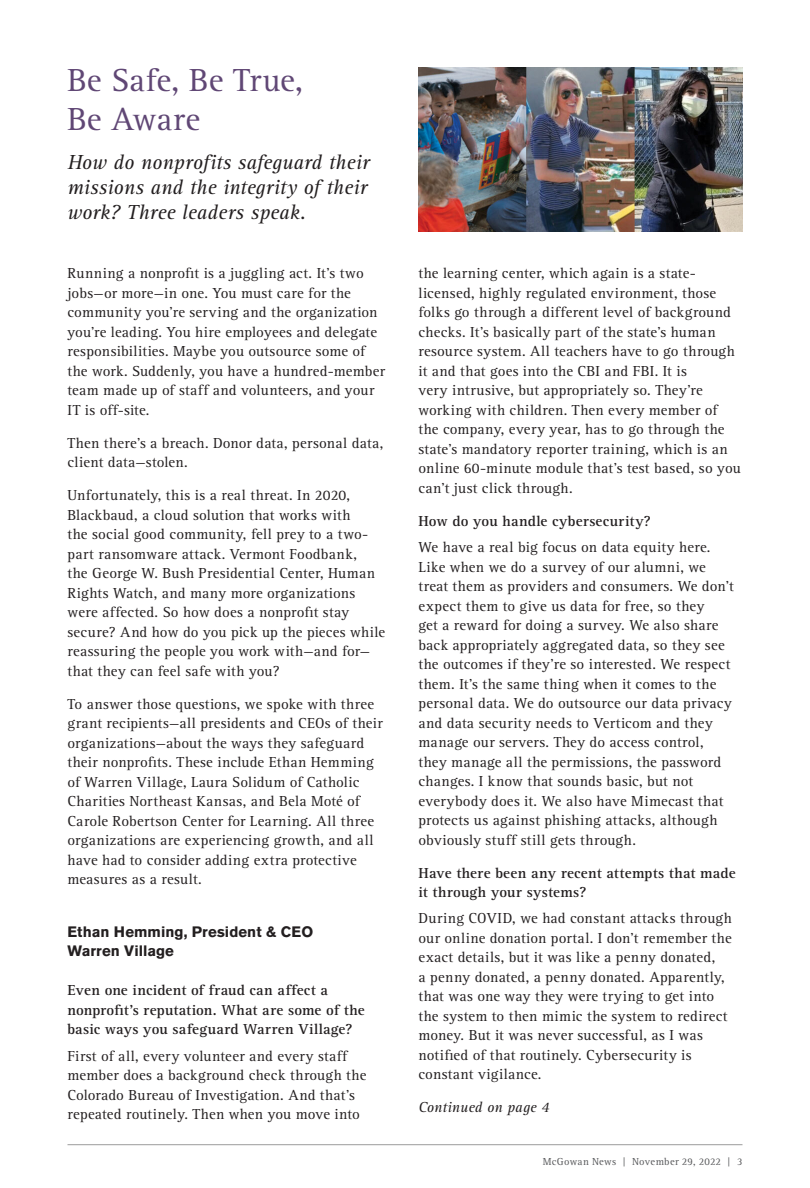
<style>
.page{position:relative;width:810px;height:1188px;background:#fff}
.page>*{position:absolute;margin:0;border:0;box-sizing:border-box;transform-origin:0 0}
.Body_Copy{font:33px/39.6px "Rotis Serif";letter-spacing:-.005em;color:#604775}
.Body_Copy-2{font:italic 21px/25.2px "Rotis Serif";color:#231f20;text-align:justify}
.Body_Copy-3{font:15px/19.5px "Rotis Serif";letter-spacing:.015em;color:#231f20}
.Body_Copy-4{font:700 15px/19.5px "Rotis Serif";letter-spacing:.015em;color:#231f20}
.Grand_Listing_Head{font:700 15px/19.5px "Akzidenz Grotesk Std";letter-spacing:.005em;color:#231f20}
.Body_Copy-5{font:italic 15px "Rotis Serif";letter-spacing:.005em;color:#231f20}
.Body_Copy-6{font:10.5px "Rotis Serif";letter-spacing:.025em;color:#57585a}
</style>
<div class="page">
<hr style="left:68px;top:1144px;width:674px;height:1px;background:#9b9b9b">
<img style="left:419px;top:68px;width:323px;height:164px">
<p class="Body_Copy" style="left:68px;top:61px;width:237px">Be Safe, Be True,<br>Be Aware</p>
<p class="Body_Copy-2" style="left:68px;top:150px;width:304px">How do nonprofits safeguard their missions and the integrity of their work? Three leaders speak.</p>
<p class="Body_Copy-3" style="left:68px;top:264px;width:319px">Running a nonprofit is a juggling act. It’s two jobs—or more—in one. You must care for the community you’re serving and the organization you’re leading. You hire employees and delegate responsibilities. Maybe you outsource some of the work. Suddenly, you have a hundred-member team made up of staff and volunteers, and your IT is off-site.</p>
<p class="Body_Copy-3" style="left:68px;top:434px;width:317px">Then there’s a breach. Donor data, personal data, client data—stolen.</p>
<p class="Body_Copy-3" style="left:68px;top:486px;width:319px">Unfortunately, this is a real threat. In 2020, Blackbaud, a cloud solution that works with<br>the social good community, fell prey to a two&shy;part ransomware attack. Vermont Foodbank,<br>the George W. Bush Presidential Center, Human Rights Watch, and many more organizations were affected. So how does a nonprofit stay secure? And how do you pick up the pieces while reassuring the people you work with—and for— that they can feel safe with you?</p>
<p class="Body_Copy-3" style="left:68px;top:695px;width:317px">To answer those questions, we spoke with three grant recipients—all presidents and CEOs of their organizations—about the ways they safeguard their nonprofits. These include Ethan Hemming of Warren Village, Laura Solidum of Catholic Charities Northeast Kansas, and Bela Moté of Carole Robertson Center for Learning. All three organizations are experiencing growth, and all have had to consider adding extra protective measures as a result.</p>
<p class="Grand_Listing_Head" style="left:68px;top:922px;width:247px">Ethan Hemming, President &amp; CEO<br>Warren Village</p>
<p class="Body_Copy-4" style="left:68px;top:981px;width:299px">Even one incident of fraud can affect a nonprofit’s reputation. What are some of the basic ways you safeguard Warren Village?</p>
<p class="Body_Copy-3" style="left:68px;top:1046px;width:300px">First of all, every volunteer and every staff member does a background check through the Colorado Bureau of Investigation. And that’s repeated routinely. Then when you move into</p>
<p class="Body_Copy-3" style="left:418px;top:264px;width:324px">the learning center, which again is a state&shy;licensed, highly regulated environment, those folks go through a different level of background checks. It’s basically part of the state’s human resource system. All teachers have to go through it and that goes into the CBI and FBI. It is<br>very intrusive, but appropriately so. They’re working with children. Then every member of the company, every year, has to go through the state’s mandatory reporter training, which is an online 60-minute module that’s test based, so you can’t just click through.</p>
<p class="Body_Copy-4" style="left:418px;top:511px;width:234px">How do you handle cybersecurity?</p>
<p class="Body_Copy-3" style="left:418px;top:538px;width:317px">We have a real big focus on data equity here.<br>Like when we do a survey of our alumni, we treat them as providers and consumers. We don’t expect them to give us data for free, so they<br>get a reward for doing a survey. We also share back appropriately aggregated data, so they see the outcomes if they’re so interested. We respect them. It’s the same thing when it comes to the personal data. We do outsource our data privacy and data security needs to Verticom and they manage our servers. They do access control, they manage all the permissions, the password changes. I know that sounds basic, but not everybody does it. We also have Mimecast that protects us against phishing attacks, although obviously stuff still gets through.</p>
<p class="Body_Copy-4" style="left:418px;top:863px;width:319px">Have there been any recent attempts that made it through your systems?</p>
<p class="Body_Copy-3" style="left:418px;top:909px;width:315px">During COVID, we had constant attacks through our online donation portal. I don’t remember the exact details, but it was like a penny donated,<br>a penny donated, a penny donated. Apparently, that was one way they were trying to get into the system to then mimic the system to redirect money. But it was never successful, as I was notified of that routinely. Cybersecurity is constant vigilance.</p>
<p class="Body_Copy-5" style="left:418px;top:1099px;width:133px">Continued on page 4</p>
<p class="Body_Copy-6" style="left:543px;top:1156px;width:201px">McGowan News | November 29, 2022 | 3</p>
</div>
